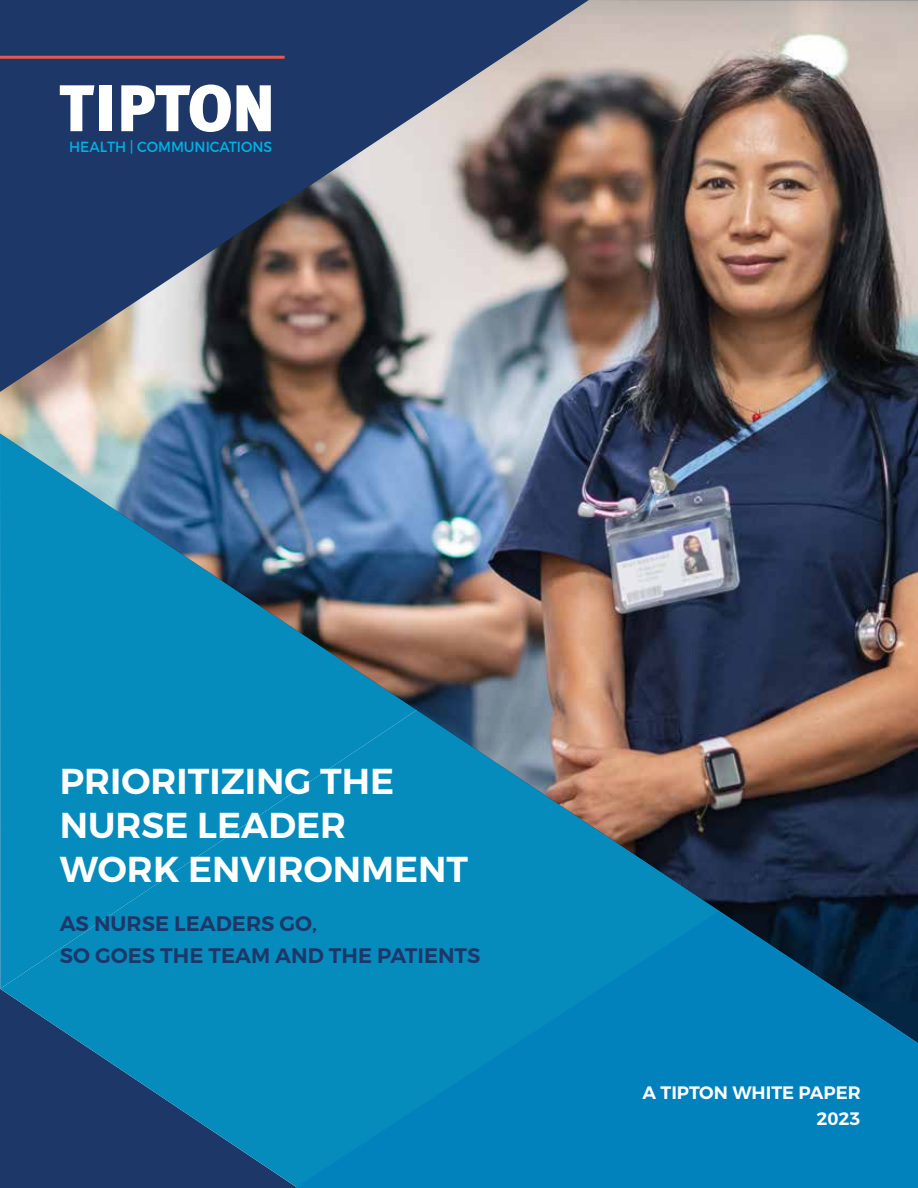
<style>
.page{position:relative;width:918px;height:1188px;background:#fff}
.page>*{position:absolute;margin:0;border:0;box-sizing:border-box;transform-origin:0 0}
.t1{font:600 36px/43.7px "Montserrat";color:#fff}
.t2{font:600 21px/31.5px "Montserrat";color:#1d3868}
.t3{font:600 18px/25.5px "Montserrat";color:#fff;text-align:right}
.t4{font:14.7px "Montserrat";color:#00b2e2;scale:.95 1}
</style>
<div class="page">
<svg style="left:0;top:1043px;width:295px;height:145px;background:#145585"></svg>
<svg style="left:295px;top:1043px;width:623px;height:145px;background:#0283bc"></svg>
<svg style="left:0;top:1002px;width:918px;height:41px;background:#0580b4"></svg>
<img style="left:0;top:0;width:918px;height:1002px">
<p class="t4" style="left:69px;top:137px;width:215px">HEALTH | COMMUNICATIONS</p>
<h1 class="t1" style="left:60px;top:760px;width:410px">PRIORITIZING THE<br>NURSE LEADER<br>WORK ENVIRONMENT</h1>
<p class="t2" style="left:60px;top:908px;width:422px">AS NURSE LEADERS GO,<br>SO GOES THE TEAM AND THE PATIENTS</p>
<p class="t3" style="left:643px;top:1080px;width:220px">A TIPTON WHITE PAPER<br>2023</p>
</div>
